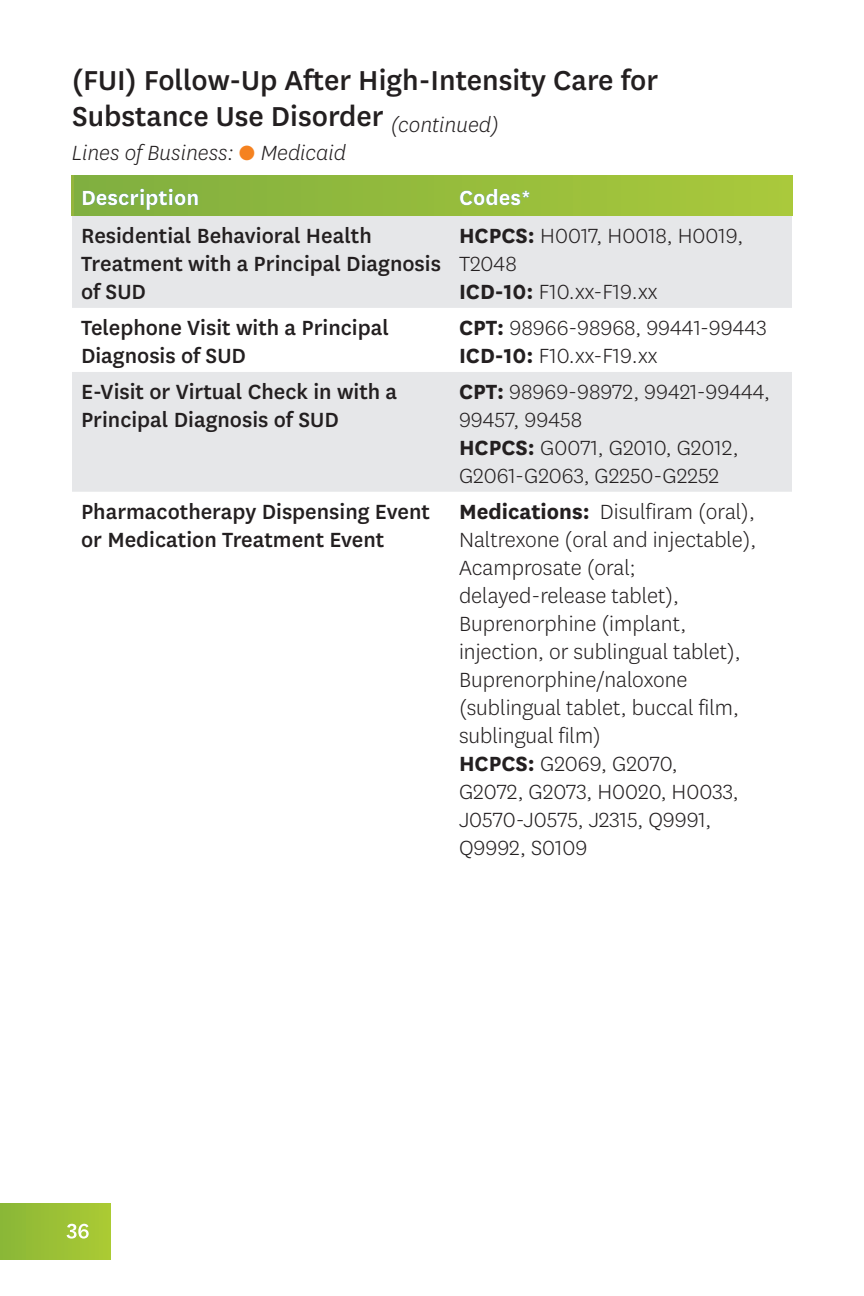
<style>
.page{position:relative;width:864px;height:1296px;background:#fff}
.page>*{position:absolute;margin:0;border:0;box-sizing:border-box;transform-origin:0 0}
.t1{font:500 32px/36px "Centene Sans";color:#231f20}
.t2{font:300 24px/28px "Centene Sans";color:#231f20}
.t3{font:500 24px/28px "Centene Sans";color:#231f20}
.t4{font:italic 300 24px "Centene Sans";color:#231f20}
.t5{font:700 24px "Centene Sans";color:#fff}
.s1{color:#f58220}
.s2{font-weight:700}
</style>
<div class="page">
<svg style="left:72px;top:215px;width:720px;height:1px"></svg>
<div style="left:72px;top:216px;width:720px;height:92px;background:#e6e7e9"></div>
<div style="left:72px;top:372px;width:720px;height:120px;background:#e6e7e9"></div>
<div style="left:0;top:1204px;width:110px;height:55px;background:linear-gradient(to right,#8ab737,#abca34)"></div>
<svg style="left:67px;top:1224px;width:22px;height:15px"></svg>
<div style="left:71px;top:176px;width:722px;height:39px;background:linear-gradient(to right,#80ae3f,#a9c93b)"></div>
<h1 class="t1" style="left:72px;top:60px;width:588px">(FUI) Follow-Up After High-Intensity Care for<br>Substance Use Disorder <sub>(continued)</sub></h1>
<p class="t4" style="left:72px;top:138px;width:275px">Lines of Business: <span class="s1">●</span> Medicaid</p>
<p class="t5" style="left:81px;top:181px;width:120px">Description</p>
<p class="t5" style="left:459px;top:181px;width:73px">Codes*</p>
<p class="t3" style="left:81px;top:220px;width:362px">Residential Behavioral Health<br>Treatment with a Principal Diagnosis of SUD</p>
<p class="t2" style="left:459px;top:221px;width:286px"><span class="s2">HCPCS:</span> H0017, H0018, H0019,<br>T2048<br><span class="s2">ICD-10:</span> F10.xx-F19.xx</p>
<p class="t3" style="left:81px;top:312px;width:309px">Telephone Visit with a Principal<br>Diagnosis of SUD</p>
<p class="t2" style="left:459px;top:313px;width:309px"><span class="s2">CPT:</span> 98966-98968, 99441-99443<br><span class="s2">ICD-10:</span> F10.xx-F19.xx</p>
<p class="t3" style="left:81px;top:376px;width:318px">E-Visit or Virtual Check in with a<br>Principal Diagnosis of SUD</p>
<p class="t2" style="left:459px;top:377px;width:313px"><span class="s2">CPT:</span> 98969-98972, 99421-99444,<br>99457, 99458<br><span class="s2">HCPCS:</span> G0071, G2010, G2012,<br>G2061-G2063, G2250-G2252</p>
<p class="t3" style="left:81px;top:496px;width:350px">Pharmacotherapy Dispensing Event or Medication Treatment Event</p>
<p class="t2" style="left:459px;top:497px;width:299px"><span class="s2">Medications:</span> Disulfiram (oral),<br>Naltrexone (oral and injectable),<br>Acamprosate (oral; delayed-release tablet),<br>Buprenorphine (implant, injection, or sublingual tablet),<br>Buprenorphine/naloxone (sublingual tablet, buccal film, sublingual film)<br><span class="s2">HCPCS:</span> G2069, G2070,<br>G2072, G2073, H0020, H0033,<br>J0570-J0575, J2315, Q9991,<br>Q9992, S0109</p>
</div>
